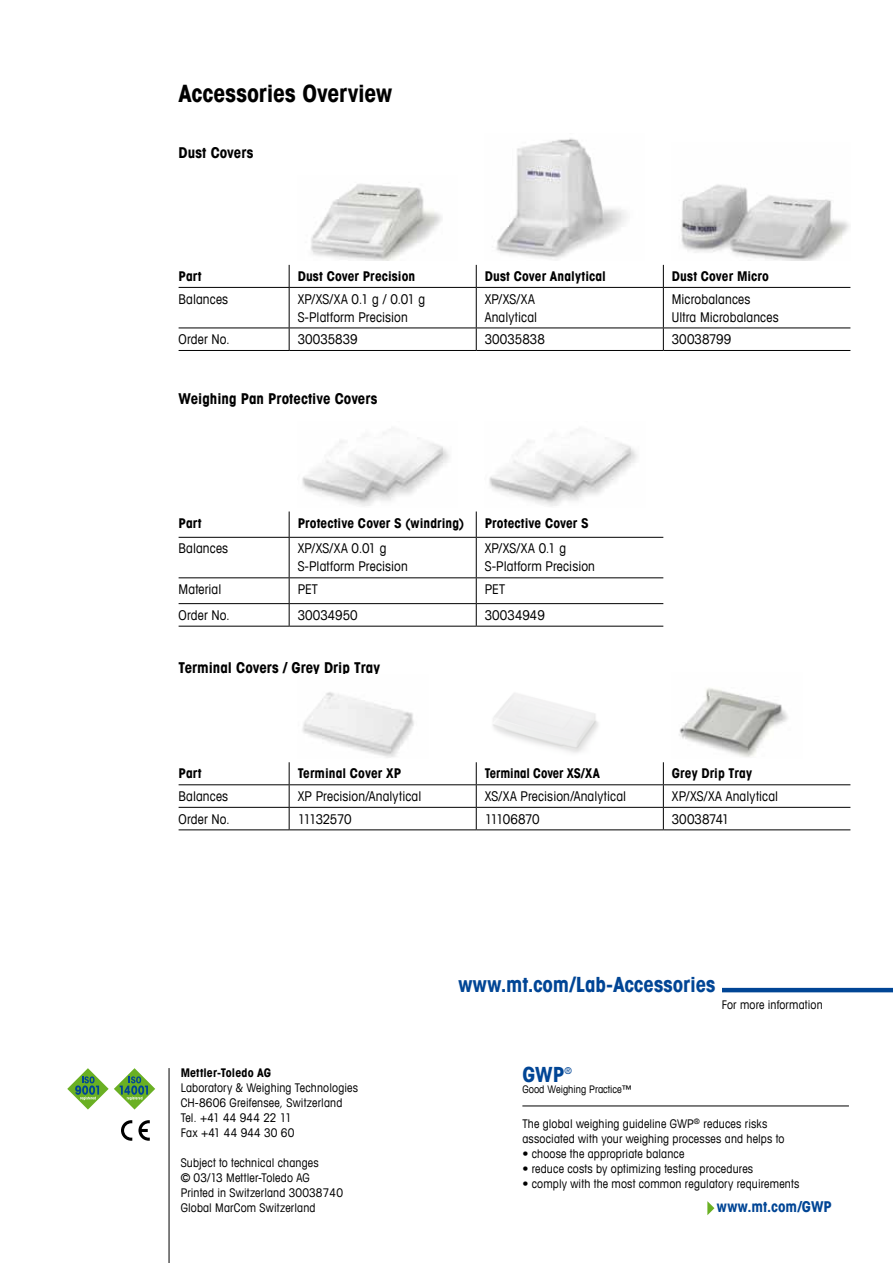
<style>
.page{position:relative;width:893px;height:1263px;background:#fff}
.page>*{position:absolute;margin:0;border:0;box-sizing:border-box;transform-origin:0 0}
.t1{font:700 condensed 24px "Avant Garde Com";letter-spacing:-.005em;color:#000}
.t2{font:700 condensed 21px "Avant Garde Com";color:#004595}
.t3{font:700 condensed 15px "Avant Garde Com";color:#000}
.t4{font:700 condensed 15px "Avant Garde Com";letter-spacing:.005em;color:#004595}
.t5{font:condensed 13.5px/18px "Avant Garde Com";letter-spacing:.005em;color:#000}
.t6{font:700 condensed 13.5px "Avant Garde Com";letter-spacing:.005em;color:#000}
.t7{font:700 condensed 13.5px "Avant Garde Com";letter-spacing:.005em;color:#000;scale:.95 1}
.t8{font:condensed 13.5px "Avant Garde Com";letter-spacing:-.035em;color:#000}
.t9{font:condensed 12px/15px "Avant Garde Com";letter-spacing:.015em;color:#000}
.t10{font:700 condensed 12px "Avant Garde Com";letter-spacing:.01em;color:#000}
.t11{font:condensed 10.5px "Avant Garde Com";color:#000}
.t12{font:condensed 9.3px "Avant Garde Com";color:#004595}
</style>
<div class="page">
<svg style="left:707px;top:1201px;width:7px;height:14px"></svg>
<hr style="left:522px;top:1105px;width:327px;height:1px;background:#000">
<hr style="left:169px;top:1068px;width:1px;height:195px;background:#000">
<svg style="left:67px;top:1068px;width:88px;height:41px"></svg>
<hr style="left:722px;top:988px;width:171px;height:4px;background:#004595">
<svg style="left:121px;top:1120px;width:11px;height:21px"></svg>
<svg style="left:138px;top:1120px;width:12px;height:21px"></svg>
<svg style="left:289px;top:265px;width:1px;height:22px"></svg>
<svg style="left:476px;top:265px;width:1px;height:22px"></svg>
<svg style="left:663px;top:265px;width:1px;height:22px"></svg>
<hr style="left:179px;top:287px;width:110px;height:1px;background:#000">
<hr style="left:289px;top:287px;width:187px;height:1px;background:#000">
<hr style="left:289px;top:288px;width:1px;height:40px;background:#000">
<hr style="left:476px;top:287px;width:187px;height:1px;background:#000">
<hr style="left:476px;top:288px;width:1px;height:40px;background:#000">
<hr style="left:663px;top:287px;width:187px;height:1px;background:#000">
<hr style="left:663px;top:288px;width:1px;height:40px;background:#000">
<hr style="left:179px;top:328px;width:110px;height:1px;background:#000">
<hr style="left:289px;top:328px;width:187px;height:1px;background:#000">
<svg style="left:289px;top:328px;width:1px;height:22px"></svg>
<hr style="left:476px;top:328px;width:187px;height:1px;background:#000">
<svg style="left:476px;top:328px;width:1px;height:22px"></svg>
<hr style="left:663px;top:328px;width:187px;height:1px;background:#000">
<svg style="left:663px;top:328px;width:1px;height:22px"></svg>
<hr style="left:179px;top:350px;width:110px;height:1px;background:#000">
<hr style="left:289px;top:350px;width:187px;height:1px;background:#000">
<hr style="left:476px;top:350px;width:187px;height:1px;background:#000">
<hr style="left:663px;top:350px;width:187px;height:1px;background:#000">
<img style="left:311px;top:184px;width:131px;height:77px">
<img style="left:496px;top:138px;width:131px;height:122px">
<img style="left:681px;top:184px;width:168px;height:77px">
<svg style="left:289px;top:511px;width:1px;height:26px"></svg>
<svg style="left:476px;top:511px;width:1px;height:26px"></svg>
<hr style="left:179px;top:537px;width:110px;height:1px;background:#000">
<hr style="left:289px;top:537px;width:187px;height:1px;background:#000">
<hr style="left:289px;top:538px;width:1px;height:39px;background:#000">
<hr style="left:476px;top:537px;width:187px;height:1px;background:#000">
<hr style="left:476px;top:538px;width:1px;height:39px;background:#000">
<hr style="left:179px;top:577px;width:110px;height:1px;background:#000">
<hr style="left:289px;top:577px;width:187px;height:1px;background:#000">
<hr style="left:476px;top:577px;width:187px;height:1px;background:#000">
<hr style="left:179px;top:603px;width:110px;height:1px;background:#000">
<hr style="left:289px;top:603px;width:187px;height:1px;background:#000">
<svg style="left:289px;top:578px;width:1px;height:48px"></svg>
<hr style="left:476px;top:603px;width:187px;height:1px;background:#000">
<svg style="left:476px;top:578px;width:1px;height:48px"></svg>
<hr style="left:179px;top:626px;width:110px;height:1px;background:#000">
<hr style="left:289px;top:626px;width:187px;height:1px;background:#000">
<hr style="left:476px;top:626px;width:187px;height:1px;background:#000">
<img style="left:302px;top:432px;width:147px;height:74px">
<img style="left:489px;top:432px;width:148px;height:74px">
<hr style="left:179px;top:784px;width:110px;height:1px;background:#000">
<hr style="left:289px;top:784px;width:187px;height:1px;background:#000">
<hr style="left:476px;top:784px;width:187px;height:1px;background:#000">
<hr style="left:663px;top:784px;width:187px;height:1px;background:#000">
<hr style="left:179px;top:807px;width:110px;height:1px;background:#000">
<hr style="left:289px;top:807px;width:187px;height:1px;background:#000">
<svg style="left:289px;top:762px;width:1px;height:67px"></svg>
<hr style="left:476px;top:807px;width:187px;height:1px;background:#000">
<svg style="left:476px;top:762px;width:1px;height:67px"></svg>
<hr style="left:663px;top:807px;width:187px;height:1px;background:#000">
<svg style="left:663px;top:762px;width:1px;height:67px"></svg>
<hr style="left:179px;top:829px;width:110px;height:1px;background:#000">
<hr style="left:289px;top:829px;width:187px;height:1px;background:#000">
<hr style="left:476px;top:829px;width:187px;height:1px;background:#000">
<hr style="left:663px;top:829px;width:187px;height:1px;background:#000">
<img style="left:302px;top:692px;width:112px;height:66px">
<img style="left:679px;top:688px;width:109px;height:69px">
<h1 class="t1" style="left:179px;top:78px;width:215px">Accessories Overview</h1>
<p class="t3" style="left:179px;top:143px;width:76px">Dust Covers</p>
<p class="t6" style="left:179px;top:267px;width:25px">Part</p>
<p class="t6" style="left:298px;top:267px;width:119px">Dust Cover Precision</p>
<p class="t6" style="left:485px;top:267px;width:123px">Dust Cover Analytical</p>
<p class="t6" style="left:672px;top:267px;width:99px">Dust Cover Micro</p>
<p class="t5" style="left:179px;top:289px;width:51px">Balances</p>
<p class="t5" style="left:298px;top:289px;width:129px">XP/XS/XA 0.1 g / 0.01 g<br>S-Platform Precision</p>
<p class="t5" style="left:485px;top:289px;width:54px">XP/XS/XA<br>Analytical</p>
<p class="t5" style="left:672px;top:289px;width:108px">Microbalances<br>Ultra Microbalances</p>
<p class="t5" style="left:179px;top:330px;width:53px">Order No.</p>
<p class="t5" style="left:298px;top:330px;width:62px">30035839</p>
<p class="t5" style="left:485px;top:330px;width:62px">30035838</p>
<p class="t5" style="left:672px;top:330px;width:61px">30038799</p>
<p class="t3" style="left:179px;top:389px;width:200px">Weighing Pan Protective Covers</p>
<p class="t6" style="left:179px;top:514px;width:25px">Part</p>
<p class="t6" style="left:298px;top:514px;width:168px">Protective Cover S (windring)</p>
<p class="t6" style="left:485px;top:514px;width:105px">Protective Cover S</p>
<p class="t5" style="left:179px;top:539px;width:51px">Balances</p>
<p class="t5" style="left:298px;top:539px;width:112px">XP/XS/XA 0.01 g<br>S-Platform Precision</p>
<p class="t5" style="left:485px;top:539px;width:112px">XP/XS/XA 0.1 g<br>S-Platform Precision</p>
<p class="t5" style="left:179px;top:580px;width:44px">Material</p>
<p class="t5" style="left:298px;top:580px;width:22px">PET</p>
<p class="t5" style="left:485px;top:580px;width:22px">PET</p>
<p class="t5" style="left:179px;top:606px;width:53px">Order No.</p>
<p class="t5" style="left:298px;top:606px;width:62px">30034950</p>
<p class="t5" style="left:485px;top:606px;width:62px">30034949</p>
<p class="t3" style="left:179px;top:658px;width:203px">Terminal Covers / Grey Drip Tray</p>
<p class="t6" style="left:179px;top:765px;width:25px">Part</p>
<p class="t6" style="left:298px;top:765px;width:105px">Terminal Cover XP</p>
<p class="t7" style="left:485px;top:765px;width:123px">Terminal Cover XS/XA</p>
<p class="t6" style="left:672px;top:765px;width:82px">Grey Drip Tray</p>
<p class="t5" style="left:179px;top:787px;width:51px">Balances</p>
<p class="t5" style="left:298px;top:787px;width:125px">XP Precision/Analytical</p>
<p class="t5" style="left:485px;top:787px;width:143px">XS/XA Precision/Analytical</p>
<p class="t5" style="left:672px;top:787px;width:108px">XP/XS/XA Analytical</p>
<p class="t5" style="left:179px;top:809px;width:53px">Order No.</p>
<p class="t8" style="left:298px;top:810px;width:55px">11132570</p>
<p class="t8" style="left:485px;top:810px;width:57px">11106870</p>
<p class="t5" style="left:672px;top:809px;width:59px">30038741</p>
<h2 class="t2" style="left:458px;top:971px;width:259px">www.mt.com/Lab-Accessories</h2>
<p class="t10" style="left:181px;top:1065px;width:92px">Mettler-Toledo AG</p>
<p class="t9" style="left:181px;top:1080px;width:179px">Laboratory &amp; Weighing Technologies<br>CH-8606 Greifensee, Switzerland<br>Tel. +41 44 944 22 11<br>Fax +41 44 944 30 60</p>
<p class="t9" style="left:181px;top:1155px;width:164px">Subject to technical changes<br>© 03/13 Mettler-Toledo AG<br>Printed in Switzerland 30038740<br>Global MarCom Switzerland</p>
<h2 class="t2" style="left:522px;top:1061px;width:43px">GWP</h2>
<p class="t12" style="left:564px;top:1065px;width:9px">®</p>
<p class="t11" style="left:522px;top:1082px;width:111px">Good Weighing Practice™</p>
<p class="t9" style="left:722px;top:997px;width:103px">For more information</p>
<p class="t9" style="left:522px;top:1116px;width:264px">The global weighing guideline GWP<sup>®</sup> reduces risks associated with your weighing processes and helps to</p>
<p class="t9" style="left:522px;top:1146px;width:164px">• choose the appropriate balance</p>
<p class="t9" style="left:522px;top:1161px;width:232px">• reduce costs by optimizing testing procedures</p>
<p class="t9" style="left:522px;top:1176px;width:278px">• comply with the most common regulatory requirements</p>
<p class="t4" style="left:717px;top:1197px;width:117px">www.mt.com/GWP</p>
</div>
